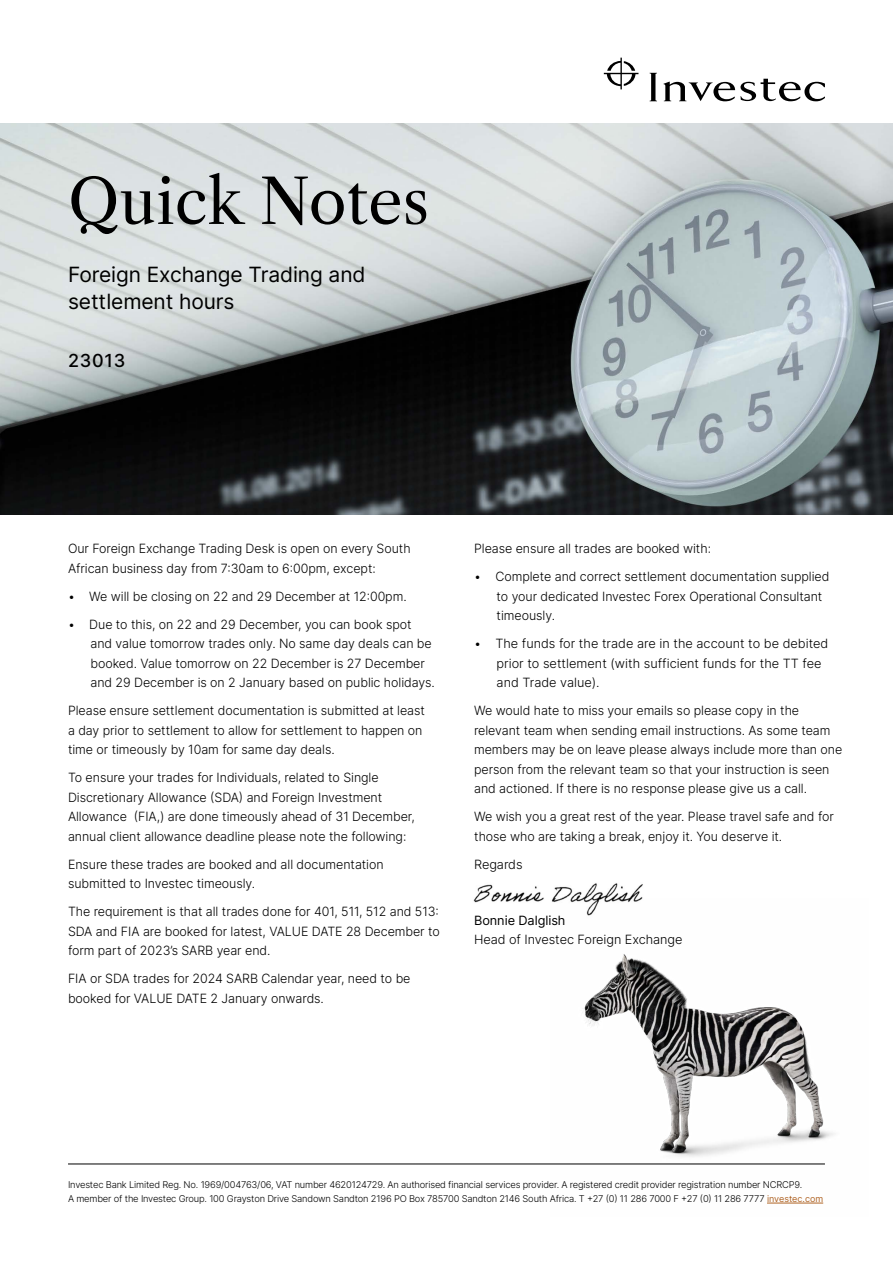
<style>
.page{position:relative;width:893px;height:1263px;background:#fff}
.page>*{position:absolute;margin:0;border:0;box-sizing:border-box;transform-origin:0 0}
.t1{font:61.5px "Libre Caslon Text";color:#000}
.t2{font:21px/27px "Inter";letter-spacing:-.005em;color:#000}
.t3{font:500 18px "Inter";letter-spacing:.04em;color:#000}
.t4{font:300 12.75px/19.5px "Inter";letter-spacing:-.005em;color:#000}
.t5{font:12.75px "Inter";letter-spacing:-.005em;color:#000}
.t6{font:300 9.3px/13.5px "Inter";letter-spacing:-.02em;color:#000}
.s1{font-weight:400;font-size:9px;color:#b06425}
</style>
<div class="page">
<hr style="left:68px;top:1164px;width:757px;height:1px;background:#000">
<img style="left:551px;top:954px;width:283px;height:250px">
<svg style="left:604px;top:58px;width:221px;height:43px"></svg>
<img style="left:0;top:123px;width:893px;height:391px">
<img style="left:473px;top:883px;width:170px;height:33px">
<h1 class="t1" style="left:68px;top:164px;width:363px">Quick Notes</h1>
<h2 class="t2" style="left:68px;top:260px;width:299px">Foreign Exchange Trading and settlement hours</h2>
<h3 class="t3" style="left:68px;top:347px;width:59px">23013</h3>
<p class="t4" style="left:68px;top:539px;width:344px">Our Foreign Exchange Trading Desk is open on every South<br>African business day from 7:30am to 6:00pm, except:</p>
<p class="t4" style="left:68px;top:586px;width:340px">• We will be closing on 22 and 29 December at 12:00pm.</p>
<p class="t4" style="left:91px;top:614px;width:346px;text-indent:-22px">• Due to this, on 22 and 29 December, you can book spot and value tomorrow trades only. No same day deals can be booked. Value tomorrow on 22 December is 27 December and 29 December is on 2 January based on public holidays.</p>
<p class="t4" style="left:68px;top:700px;width:358px">Please ensure settlement documentation is submitted at least a day prior to settlement to allow for settlement to happen on time or timeously by 10am for same day deals.</p>
<p class="t4" style="left:68px;top:767px;width:348px">To ensure your trades for Individuals, related to Single Discretionary Allowance (SDA) and Foreign Investment Allowance (FIA,) are done timeously ahead of 31 December, annual client allowance deadline please note the following:</p>
<p class="t4" style="left:68px;top:854px;width:317px">Ensure these trades are booked and all documentation submitted to Investec timeously.</p>
<p class="t4" style="left:68px;top:901px;width:373px;text-align:justify">The requirement is that all trades done for 401, 511, 512 and 513:<br>SDA and FIA are booked for latest, VALUE DATE 28 December to form part of 2023’s SARB year end.</p>
<p class="t4" style="left:68px;top:968px;width:344px">FIA or SDA trades for 2024 SARB Calendar year, need to be booked for VALUE DATE 2 January onwards.</p>
<p class="t4" style="left:474px;top:538px;width:238px">Please ensure all trades are booked with:</p>
<p class="t4" style="left:497px;top:566px;width:334px;text-indent:-22px">• Complete and correct settlement documentation supplied to your dedicated Investec Forex Operational Consultant timeously.</p>
<p class="t4" style="left:497px;top:634px;width:333px;text-indent:-22px">• The funds for the trade are in the account to be debited prior to settlement (with sufficient funds for the TT fee and Trade value).</p>
<p class="t4" style="left:474px;top:701px;width:370px">We would hate to miss your emails so please copy in the relevant team when sending email instructions. As some team members may be on leave please always include more than one person from the relevant team so that your instruction is seen and actioned. If there is no response please give us a call.</p>
<p class="t4" style="left:474px;top:807px;width:361px">We wish you a great rest of the year. Please travel safe and for those who are taking a break, enjoy it. You deserve it.</p>
<p class="t4" style="left:474px;top:854px;width:50px">Regards</p>
<p class="t5" style="left:474px;top:911px;width:93px">Bonnie Dalglish</p>
<p class="t4" style="left:474px;top:929px;width:210px">Head of Investec Foreign Exchange</p>
<p class="t6" style="left:68px;top:1178px;width:757px">Investec Bank Limited Reg. No. 1969/004763/06, VAT number 4620124729. An authorised financial services provider. A registered credit provider registration number NCRCP9.<br>A member of the Investec Group. 100 Grayston Drive Sandown Sandton 2196 PO Box 785700 Sandton 2146 South Africa. T +27 (0) 11 286 7000 F +27 (0) 11 286 7777 <span class="s1">investec.com</span></p>
</div>
